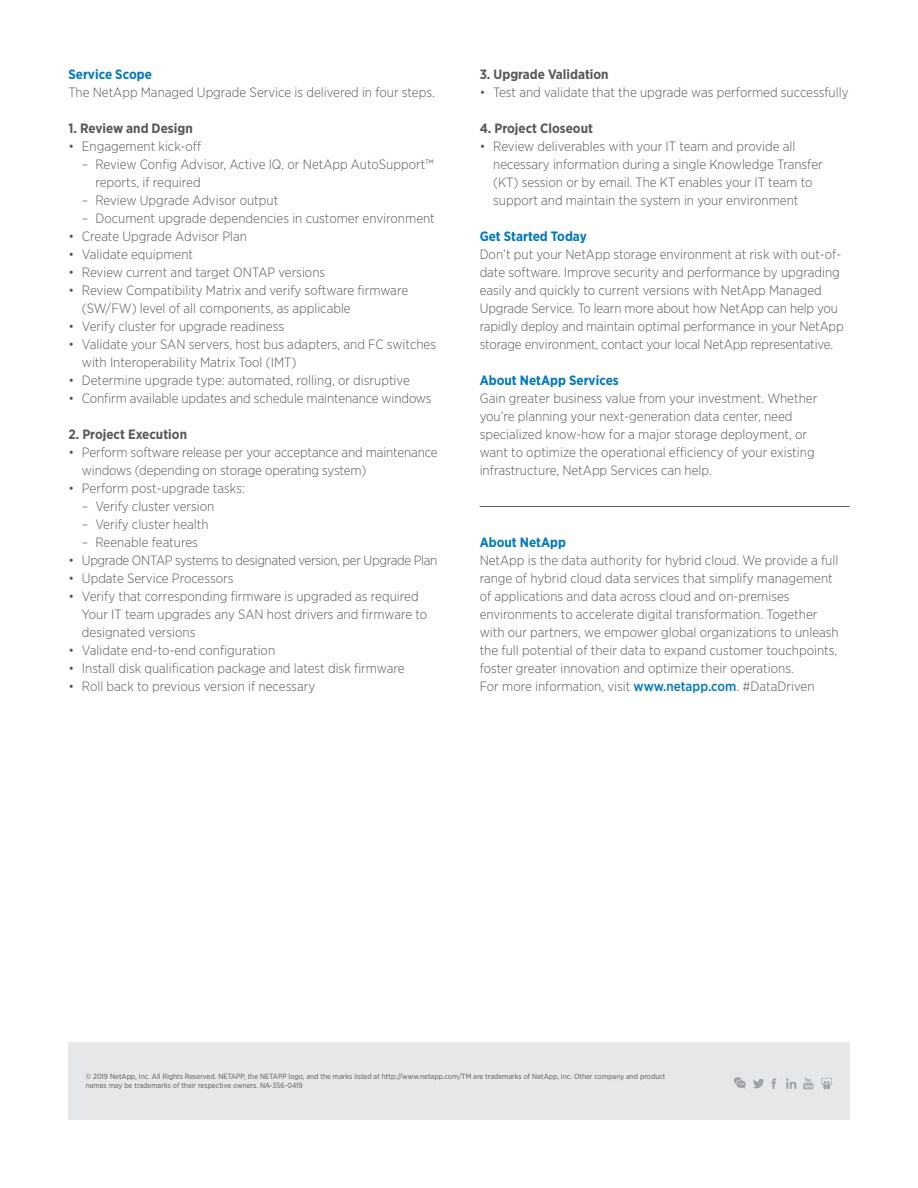
<style>
.page{position:relative;width:918px;height:1188px;background:#fff}
.page>*{position:absolute;margin:0;border:0;box-sizing:border-box;transform-origin:0 0}
.About_NetApp_Body{font:300 13.5px/18px "Gotham Narrow";color:#57585a}
.Body{font:300 13.5px/18px "Gotham Narrow";color:#57585a}
.Body_Head_L2{font:700 13.5px "Gotham Narrow";color:#57585a}
.About_NetApp_Body-2{font:300 13.5px "Gotham Narrow";letter-spacing:-.025em;color:#57585a}
.Body_Head_L1{font:700 13.5px "Gotham Narrow";color:#0078c0}
.About_NetApp_Head{font:700 13.5px "Gotham Narrow";color:#0078c0}
.Copyright{font:7.5px/9px "Gotham Narrow";color:#57585a}
.s1{font-weight:500;color:#0078c0}
</style>
<div class="page">
<div style="left:68px;top:1042px;width:782px;height:78px;background:#e6e7e9"></div>
<svg style="left:803px;top:1078px;width:10px;height:11px"></svg>
<svg style="left:771px;top:1078px;width:5px;height:11px"></svg>
<svg style="left:786px;top:1078px;width:10px;height:11px"></svg>
<svg style="left:753px;top:1079px;width:11px;height:9px"></svg>
<svg style="left:821px;top:1078px;width:12px;height:12px"></svg>
<svg style="left:734px;top:1077px;width:12px;height:12px"></svg>
<hr style="left:480px;top:506px;width:370px;height:1px;background:#57585a">
<p class="Body_Head_L1" style="left:68px;top:66px;width:85px">Service Scope</p>
<p class="Body" style="left:68px;top:83px;width:368px">The NetApp Managed Upgrade Service is delivered in four steps.</p>
<p class="Body_Head_L2" style="left:68px;top:120px;width:126px">1. Review and Design</p>
<p class="About_NetApp_Body" style="left:68px;top:137px;width:135px">• Engagement kick-off</p>
<p class="About_NetApp_Body" style="left:95px;top:155px;width:340px;text-indent:-14px">– Review Config Advisor, Active IQ, or NetApp AutoSupport™ reports, if required</p>
<p class="About_NetApp_Body" style="left:82px;top:191px;width:198px">– Review Upgrade Advisor output</p>
<p class="About_NetApp_Body" style="left:82px;top:209px;width:355px">– Document upgrade dependencies in customer environment</p>
<p class="About_NetApp_Body" style="left:68px;top:227px;width:180px">• Create Upgrade Advisor Plan</p>
<p class="About_NetApp_Body" style="left:68px;top:245px;width:126px">• Validate equipment</p>
<p class="About_NetApp_Body" style="left:68px;top:263px;width:258px">• Review current and target ONTAP versions</p>
<p class="About_NetApp_Body" style="left:82px;top:281px;width:328px;text-indent:-14px">• Review Compatibility Matrix and verify software firmware (SW/FW) level of all components, as applicable</p>
<p class="About_NetApp_Body" style="left:68px;top:317px;width:217px">• Verify cluster for upgrade readiness</p>
<p class="About_NetApp_Body" style="left:82px;top:335px;width:356px;text-indent:-14px">• Validate your SAN servers, host bus adapters, and FC switches with Interoperability Matrix Tool (IMT)</p>
<p class="About_NetApp_Body" style="left:68px;top:371px;width:343px">• Determine upgrade type: automated, rolling, or disruptive</p>
<p class="About_NetApp_Body" style="left:68px;top:389px;width:365px">• Confirm available updates and schedule maintenance windows</p>
<p class="Body_Head_L2" style="left:68px;top:426px;width:120px">2. Project Execution</p>
<p class="About_NetApp_Body" style="left:82px;top:443px;width:357px;text-indent:-14px">• Perform software release per your acceptance and maintenance windows (depending on storage operating system)</p>
<p class="About_NetApp_Body" style="left:68px;top:479px;width:178px">• Perform post-upgrade tasks:</p>
<p class="About_NetApp_Body" style="left:82px;top:497px;width:134px">– Verify cluster version</p>
<p class="About_NetApp_Body" style="left:82px;top:515px;width:128px">– Verify cluster health</p>
<p class="About_NetApp_Body" style="left:82px;top:533px;width:118px">– Reenable features</p>
<p class="About_NetApp_Body-2" style="left:68px;top:552px;width:370px">• Upgrade ONTAP systems to designated version, per Upgrade Plan</p>
<p class="About_NetApp_Body" style="left:68px;top:569px;width:167px">• Update Service Processors</p>
<p class="About_NetApp_Body" style="left:82px;top:587px;width:347px;text-indent:-14px">• Verify that corresponding firmware is upgraded as required<br>Your IT team upgrades any SAN host drivers and firmware to designated versions</p>
<p class="About_NetApp_Body" style="left:68px;top:641px;width:208px">• Validate end-to-end configuration</p>
<p class="About_NetApp_Body" style="left:68px;top:659px;width:338px">• Install disk qualification package and latest disk firmware</p>
<p class="About_NetApp_Body" style="left:68px;top:677px;width:248px">• Roll back to previous version if necessary</p>
<p class="Body_Head_L2" style="left:480px;top:66px;width:131px">3. Upgrade Validation</p>
<p class="About_NetApp_Body" style="left:480px;top:83px;width:370px">• Test and validate that the upgrade was performed successfully</p>
<p class="Body_Head_L2" style="left:480px;top:120px;width:115px">4. Project Closeout</p>
<p class="About_NetApp_Body" style="left:493px;top:137px;width:331px;text-indent:-14px">• Review deliverables with your IT team and provide all necessary information during a single Knowledge Transfer (KT) session or by email. The KT enables your IT team to support and maintain the system in your environment</p>
<p class="Body_Head_L1" style="left:480px;top:228px;width:109px">Get Started Today</p>
<p class="Body" style="left:480px;top:245px;width:366px">Don’t put your NetApp storage environment at risk with out-of&shy;date software. Improve security and performance by upgrading easily and quickly to current versions with NetApp Managed Upgrade Service. To learn more about how NetApp can help you rapidly deploy and maintain optimal performance in your NetApp storage environment, contact your local NetApp representative.</p>
<p class="Body_Head_L1" style="left:480px;top:372px;width:141px">About NetApp Services</p>
<p class="Body" style="left:480px;top:389px;width:339px">Gain greater business value from your investment. Whether you’re planning your next-generation data center, need specialized know-how for a major storage deployment, or want to optimize the operational efficiency of your existing infrastructure, NetApp Services can help.</p>
<p class="About_NetApp_Head" style="left:480px;top:534px;width:88px">About NetApp</p>
<p class="About_NetApp_Body" style="left:480px;top:551px;width:361px">NetApp is the data authority for hybrid cloud. We provide a full range of hybrid cloud data services that simplify management of applications and data across cloud and on-premises environments to accelerate digital transformation. Together with our partners, we empower global organizations to unleash the full potential of their data to expand customer touchpoints, foster greater innovation and optimize their operations.<br>For more information, visit <span class="s1">www.netapp.com</span>. #DataDriven</p>
<p class="Copyright" style="left:86px;top:1072px;width:581px">© 2019 NetApp, Inc. All Rights Reserved. NETAPP, the NETAPP logo, and the marks listed at http://www.netapp.com/TM are trademarks of NetApp, Inc. Other company and product names may be trademarks of their respective owners. NA-356-0419</p>
</div>
